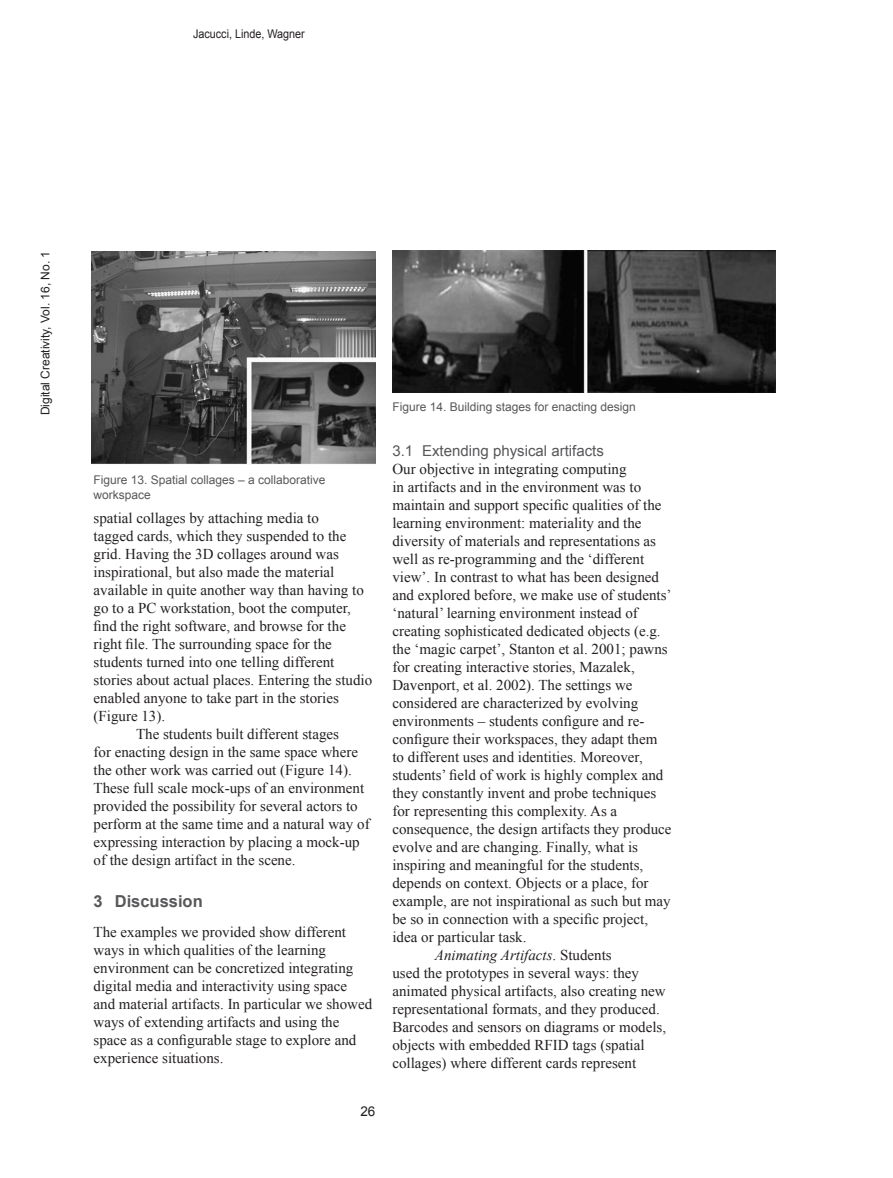
<style>
.page{position:relative;width:893px;height:1178px;background:#fff}
.page>*{position:absolute;margin:0;border:0;box-sizing:border-box;transform-origin:0 0}
.head_1{font:700 16.5px "Arial";color:#57585a}
.body_first{font:15px/18px "Times New Roman";color:#231f20}
.body_text{font:15px/18px "Times New Roman";color:#231f20}
.head_2{font:15px "Arial";color:#57585a}
.t1{font:13.5px "Arial";color:#231f20}
.t2{font:12px/14.4px "Arial";color:#57585a}
.t3{font:12px "Arial";color:#231f20}
.t4{font:12px "Arial";color:#231f20;scale:.9 1}
.s1{font-style:italic}
</style>
<div class="page">
<img style="left:92px;top:252px;width:283px;height:212px">
<img style="left:392px;top:250px;width:383px;height:142px">
<p class="t4" style="left:193px;top:26px;width:126px">Jacucci, Linde, Wagner</p>
<p class="t3" style="left:38px;top:415px;width:166px;rotate:-90deg">Digital Creativity, Vol. 16, No. 1</p>
<p class="t2" style="left:94px;top:473px;width:234px">Figure 13. Spatial collages – a collaborative workspace</p>
<p class="body_text" style="left:94px;top:509px;width:280px">spatial collages by attaching media to<br>tagged cards, which they suspended to the grid. Having the 3D collages around was inspirational, but also made the material available in quite another way than having to go to a PC workstation, boot the computer, find the right software, and browse for the right file. The surrounding space for the students turned into one telling different stories about actual places. Entering the studio enabled anyone to take part in the stories (Figure 13).</p>
<p class="body_text" style="left:94px;top:725px;width:278px;text-indent:43px">The students built different stages<br>for enacting design in the same space where the other work was carried out (Figure 14).<br>These full scale mock-ups of an environment provided the possibility for several actors to perform at the same time and a natural way of expressing interaction by placing a mock-up of the design artifact in the scene.</p>
<p class="head_1" style="left:94px;top:890px;width:111px">3 Discussion</p>
<p class="body_first" style="left:94px;top:923px;width:280px">The examples we provided show different ways in which qualities of the learning environment can be concretized integrating digital media and interactivity using space and material artifacts. In particular we showed ways of extending artifacts and using the space as a configurable stage to explore and experience situations.</p>
<p class="t1" style="left:360px;top:1102px;width:17px">26</p>
<p class="t2" style="left:392px;top:400px;width:245px">Figure 14. Building stages for enacting design</p>
<p class="head_2" style="left:392px;top:441px;width:213px">3.1 Extending physical artifacts</p>
<p class="body_first" style="left:392px;top:460px;width:281px">Our objective in integrating computing<br>in artifacts and in the environment was to maintain and support specific qualities of the learning environment: materiality and the diversity of materials and representations as well as re-programming and the ‘different view’. In contrast to what has been designed and explored before, we make use of students’ ‘natural’ learning environment instead of creating sophisticated dedicated objects (e.g. the ‘magic carpet’, Stanton et al. 2001; pawns for creating interactive stories, Mazalek, Davenport, et al. 2002). The settings we considered are characterized by evolving environments – students configure and re&shy;configure their workspaces, they adapt them to different uses and identities. Moreover, students’ field of work is highly complex and they constantly invent and probe techniques for representing this complexity. As a consequence, the design artifacts they produce evolve and are changing. Finally, what is inspiring and meaningful for the students, depends on context. Objects or a place, for example, are not inspirational as such but may be so in connection with a specific project, idea or particular task.</p>
<p class="body_text" style="left:392px;top:946px;width:275px;text-indent:43px"><span class="s1">Animating Artifacts</span>. Students<br>used the prototypes in several ways: they animated physical artifacts, also creating new representational formats, and they produced.<br>Barcodes and sensors on diagrams or models, objects with embedded RFID tags (spatial collages) where different cards represent</p>
</div>
